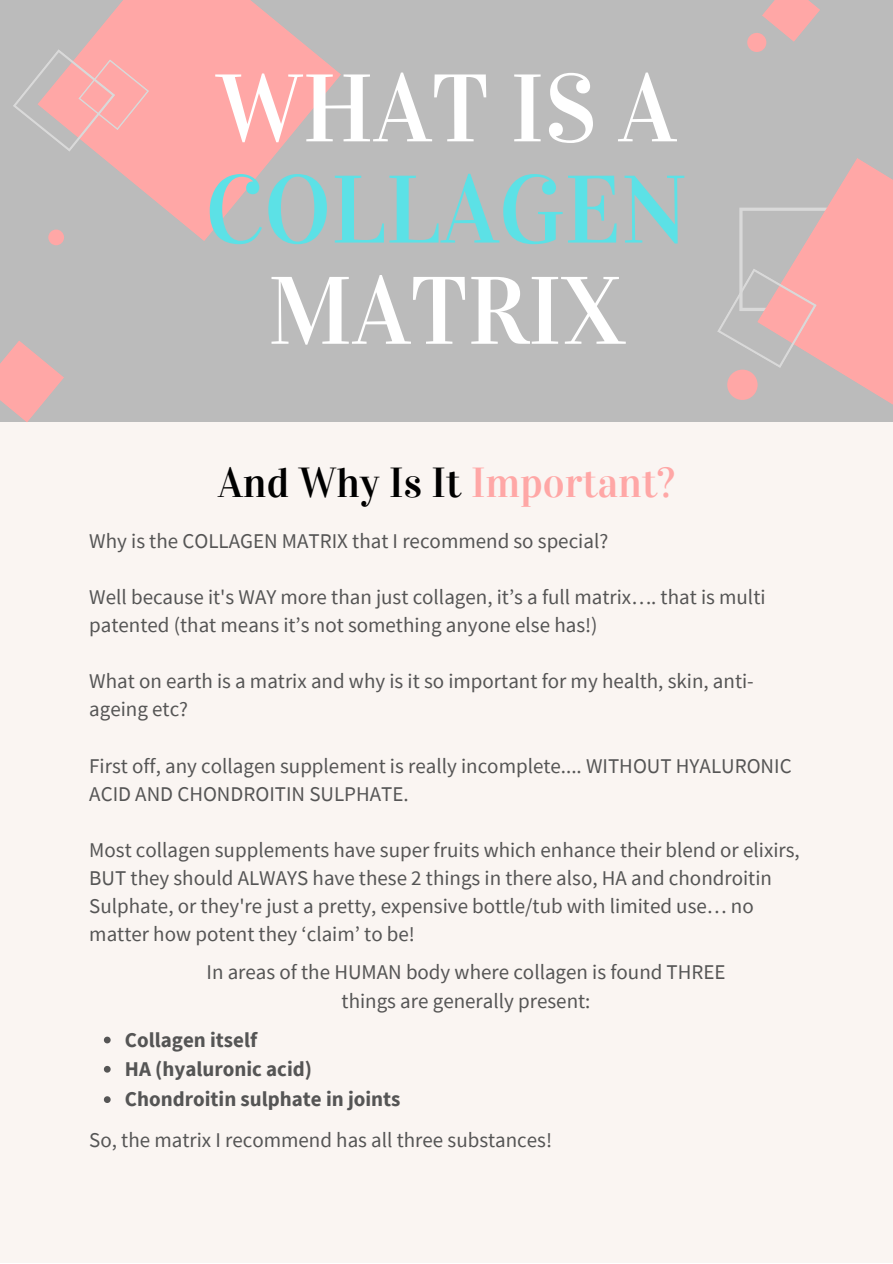
<style>
.page{position:relative;width:893px;height:1264px;background:#fff}
.page>*{position:absolute;margin:0;border:0;box-sizing:border-box;transform-origin:0 0}
.t1{font:95.85px "Vidaloka";color:#fff}
.t2{font:95.85px "Vidaloka";color:#5ce1e6}
.t3{font:41.85px "Vidaloka";color:#000}
.t4{font:21px/28px "Source Sans Pro";color:#555}
.t5{font:700 21px/29.8px "Source Sans Pro";color:#555}
.s1{color:#ffa7a6}
</style>
<div class="page">
<div style="left:0;top:0;width:892px;height:1262px;background:#faf5f2"></div>
<div style="left:0;top:0;width:892px;height:422px;background:#bbb"></div>
<svg style="left:63px;top:0;width:278px;height:241px;fill:#ffa7a6"></svg>
<div style="left:48px;top:229px;width:16px;height:16px;background:#ffa7a6;border-radius:50%"></div>
<div style="left:747px;top:33px;width:19px;height:19px;background:#ffa7a6;border-radius:50%"></div>
<svg style="left:717px;top:158px;width:175px;height:246px"></svg>
<svg style="left:13px;top:49px;width:136px;height:103px"></svg>
<div style="left:727px;top:369px;width:30px;height:31px;background:#ffa7a6;border-radius:50%"></div>
<svg style="left:0;top:341px;width:64px;height:81px"></svg>
<svg style="left:104px;top:1036px;width:7px;height:7px"></svg>
<svg style="left:104px;top:1065px;width:7px;height:7px"></svg>
<svg style="left:104px;top:1096px;width:7px;height:6px"></svg>
<svg style="left:761px;top:0;width:59px;height:42px"></svg>
<h1 class="t1" style="left:216px;top:51px;width:461px">WHAT IS A</h1>
<h1 class="t2" style="left:205px;top:152px;width:484px">COLLAGEN</h1>
<h1 class="t1" style="left:268px;top:254px;width:358px">MATRIX</h1>
<h2 class="t3" style="left:218px;top:457px;width:458px">And Why Is It <span class="s1">Important?</span></h2>
<p class="t4" style="left:89px;top:526px;width:520px">Why is the COLLAGEN MATRIX that I recommend so special?</p>
<p class="t4" style="left:89px;top:582px;width:677px">Well because it's WAY more than just collagen, it’s a full matrix…. that is multi patented (that means it’s not something anyone else has!)</p>
<p class="t4" style="left:89px;top:666px;width:666px">What on earth is a matrix and why is it so important for my health, skin, anti&shy;ageing etc?</p>
<p class="t4" style="left:89px;top:751px;width:703px">First off, any collagen supplement is really incomplete.... WITHOUT HYALURONIC<br>ACID AND CHONDROITIN SULPHATE.</p>
<p class="t4" style="left:89px;top:835px;width:712px">Most collagen supplements have super fruits which enhance their blend or elixirs, BUT they should ALWAYS have these 2 things in there also, HA and chondroitin Sulphate, or they're just a pretty, expensive bottle/tub with limited use… no matter how potent they ‘claim’ to be!</p>
<p class="t4" style="left:206px;top:956px;width:520px;line-height:29.2px;text-align:center">In areas of the HUMAN body where collagen is found THREE things are generally present:</p>
<p class="t5" style="left:125px;top:1024px;width:277px">Collagen itself<br>HA (hyaluronic acid)<br>Chondroitin sulphate in joints</p>
<p class="t4" style="left:89px;top:1125px;width:464px">So, the matrix I recommend has all three substances!</p>
</div>
